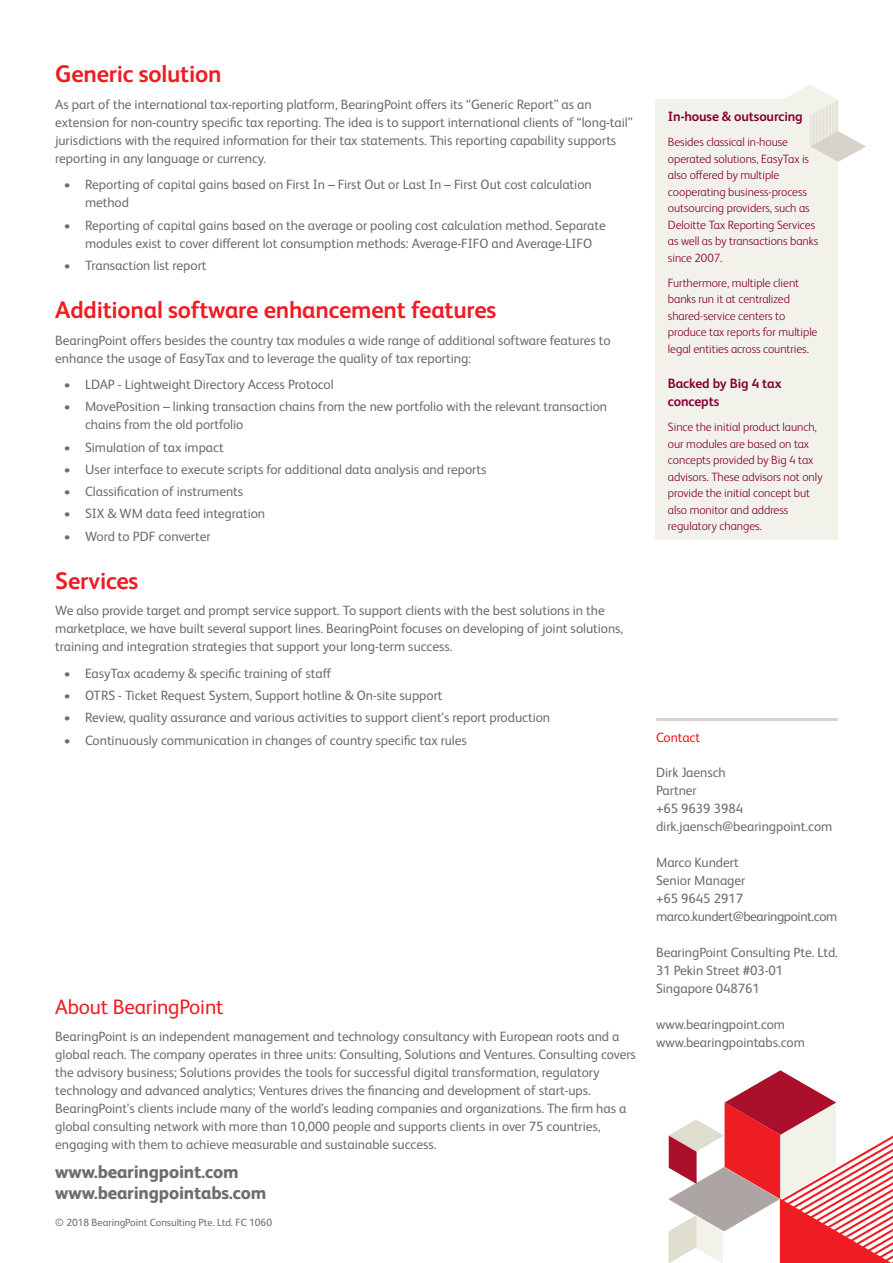
<style>
.page{position:relative;width:893px;height:1263px;background:#fff}
.page>*{position:absolute;margin:0;border:0;box-sizing:border-box;transform-origin:0 0}
.t1{font:700 24px "FS Albert Pro";letter-spacing:-.01em;color:#ee1d23}
.t2{font:21px "FS Albert Pro";letter-spacing:-.01em;color:#ee1d23}
.t3{font:800 18px/21px "FS Albert Pro";letter-spacing:-.01em;color:#6c6d70}
.t4{font:13.5px/18px "FS Albert Pro";letter-spacing:-.005em;color:#6c6d70}
.t5{font:700 13.5px/18px "FS Albert Pro";letter-spacing:-.01em;color:#840132}
.t6{font:13.5px "FS Albert Pro";letter-spacing:-.01em;color:#ee1d23}
.t7{font:300 12px/16.5px "FS Albert Pro";letter-spacing:-.005em;color:#840132}
.t8{font:10.5px "FS Albert Pro";letter-spacing:-.005em;color:#6c6d70}
</style>
<div class="page">
<svg style="left:668px;top:1070px;width:225px;height:193px"></svg>
<hr style="left:656px;top:718px;width:182px;height:3px;background:#d7d3ca">
<div style="left:656px;top:99px;width:182px;height:440px;background:#f2f2eb"></div>
<svg style="left:785px;top:85px;width:53px;height:30px"></svg>
<svg style="left:810px;top:131px;width:56px;height:31px"></svg>
<hr style="left:810px;top:115px;width:1px;height:31px;background:#d7d3ca">
<hr style="left:812px;top:114px;width:1px;height:32px;background:#d7d3ca">
<hr style="left:813px;top:114px;width:1px;height:31px;background:#d7d3ca">
<hr style="left:815px;top:113px;width:1px;height:31px;background:#d7d3ca">
<hr style="left:816px;top:112px;width:1px;height:31px;background:#d7d3ca">
<hr style="left:817px;top:111px;width:1px;height:31px;background:#d7d3ca">
<hr style="left:819px;top:110px;width:1px;height:32px;background:#d7d3ca">
<hr style="left:820px;top:110px;width:1px;height:31px;background:#d7d3ca">
<hr style="left:822px;top:109px;width:1px;height:31px;background:#d7d3ca">
<hr style="left:823px;top:108px;width:1px;height:31px;background:#d7d3ca">
<hr style="left:825px;top:107px;width:1px;height:31px;background:#d7d3ca">
<hr style="left:826px;top:106px;width:1px;height:32px;background:#d7d3ca">
<hr style="left:828px;top:106px;width:1px;height:31px;background:#d7d3ca">
<hr style="left:829px;top:105px;width:1px;height:31px;background:#d7d3ca">
<hr style="left:830px;top:104px;width:1px;height:31px;background:#d7d3ca">
<hr style="left:832px;top:103px;width:1px;height:31px;background:#d7d3ca">
<hr style="left:833px;top:102px;width:1px;height:32px;background:#d7d3ca">
<hr style="left:835px;top:102px;width:1px;height:31px;background:#d7d3ca">
<hr style="left:836px;top:101px;width:1px;height:31px;background:#d7d3ca">
<hr style="left:838px;top:100px;width:1px;height:31px;background:#d7d3ca">
<h1 class="t1" style="left:55px;top:57px;width:168px">Generic solution</h1>
<p class="t4" style="left:55px;top:94px;width:579px">As part of the international tax-reporting platform, BearingPoint offers its “Generic Report” as an extension for non-country specific tax reporting. The idea is to support international clients of “long-tail” jurisdictions with the required information for their tax statements. This reporting capability supports reporting in any language or currency.</p>
<p class="t4" style="left:85px;top:175px;width:508px;text-indent:-21px">• Reporting of capital gains based on First In – First Out or Last In – First Out cost calculation method</p>
<p class="t4" style="left:64px;top:215px;width:543px;text-align:center">• Reporting of capital gains based on the average or pooling cost calculation method. Separate modules exist to cover different lot consumption methods: Average-FIFO and Average-LIFO</p>
<p class="t4" style="left:64px;top:255px;width:144px">• Transaction list report</p>
<h1 class="t1" style="left:55px;top:293px;width:443px">Additional software enhancement features</h1>
<p class="t4" style="left:55px;top:330px;width:557px">BearingPoint offers besides the country tax modules a wide range of additional software features to enhance the usage of EasyTax and to leverage the quality of tax reporting:</p>
<p class="t4" style="left:64px;top:374px;width:271px">• LDAP - Lightweight Directory Access Protocol</p>
<p class="t4" style="left:85px;top:397px;width:524px;text-indent:-21px">• MovePosition – linking transaction chains from the new portfolio with the relevant transaction chains from the old portfolio</p>
<p class="t4" style="left:64px;top:437px;width:161px">• Simulation of tax impact</p>
<p class="t4" style="left:64px;top:459px;width:424px">• User interface to execute scripts for additional data analysis and reports</p>
<p class="t4" style="left:64px;top:481px;width:181px">• Classification of instruments</p>
<p class="t4" style="left:64px;top:504px;width:203px">• SIX &amp; WM data feed integration</p>
<p class="t4" style="left:64px;top:526px;width:148px">• Word to PDF converter</p>
<h1 class="t1" style="left:55px;top:564px;width:85px">Services</h1>
<p class="t4" style="left:55px;top:601px;width:570px">We also provide target and prompt service support. To support clients with the best solutions in the marketplace, we have built several support lines. BearingPoint focuses on developing of joint solutions, training and integration strategies that support your long-term success.</p>
<p class="t4" style="left:64px;top:663px;width:269px">• EasyTax academy &amp; specific training of staff</p>
<p class="t4" style="left:64px;top:685px;width:380px">• OTRS - Ticket Request System, Support hotline &amp; On-site support</p>
<p class="t4" style="left:64px;top:708px;width:488px">• Review, quality assurance and various activities to support client’s report production</p>
<p class="t4" style="left:64px;top:730px;width:405px">• Continuously communication in changes of country specific tax rules</p>
<p class="t6" style="left:656px;top:728px;width:45px">Contact</p>
<p class="t4" style="left:656px;top:762px;width:178px">Dirk Jaensch<br>Partner<br>+65 9639 3984 dirk.jaensch@bearingpoint.com</p>
<p class="t4" style="left:656px;top:852px;width:183px">Marco Kundert<br>Senior Manager<br>+65 9645 2917 marco.kundert@bearingpoint.com</p>
<p class="t4" style="left:656px;top:942px;width:183px">BearingPoint Consulting Pte. Ltd.<br>31 Pekin Street #03-01<br>Singapore 048761</p>
<p class="t4" style="left:656px;top:1014px;width:150px">www.bearingpoint.com www.bearingpointabs.com</p>
<p class="t5" style="left:668px;top:106px;width:136px">In-house &amp; outsourcing</p>
<p class="t7" style="left:668px;top:133px;width:152px">Besides classical in-house operated solutions, EasyTax is also offered by multiple cooperating business-process outsourcing providers, such as<br>Deloitte Tax Reporting Services as well as by transactions banks since 2007.</p>
<p class="t7" style="left:668px;top:274px;width:151px">Furthermore, multiple client banks run it at centralized shared-service centers to produce tax reports for multiple legal entities across countries.</p>
<p class="t5" style="left:668px;top:373px;width:115px">Backed by Big 4 tax concepts</p>
<p class="t7" style="left:668px;top:418px;width:156px">Since the initial product launch, our modules are based on tax concepts provided by Big 4 tax advisors. These advisors not only provide the initial concept but also monitor and address regulatory changes.</p>
<h2 class="t2" style="left:55px;top:992px;width:170px">About BearingPoint</h2>
<p class="t4" style="left:55px;top:1026px;width:582px">BearingPoint is an independent management and technology consultancy with European roots and a global reach. The company operates in three units: Consulting, Solutions and Ventures. Consulting covers the advisory business; Solutions provides the tools for successful digital transformation, regulatory technology and advanced analytics; Ventures drives the financing and development of start-ups.<br>BearingPoint’s clients include many of the world’s leading companies and organizations. The firm has a global consulting network with more than 10,000 people and supports clients in over 75 countries, engaging with them to achieve measurable and sustainable success.</p>
<h3 class="t3" style="left:55px;top:1160px;width:213px">www.bearingpoint.com www.bearingpointabs.com</h3>
<p class="t8" style="left:55px;top:1215px;width:218px">© 2018 BearingPoint Consulting Pte. Ltd. FC 1060</p>
</div>
